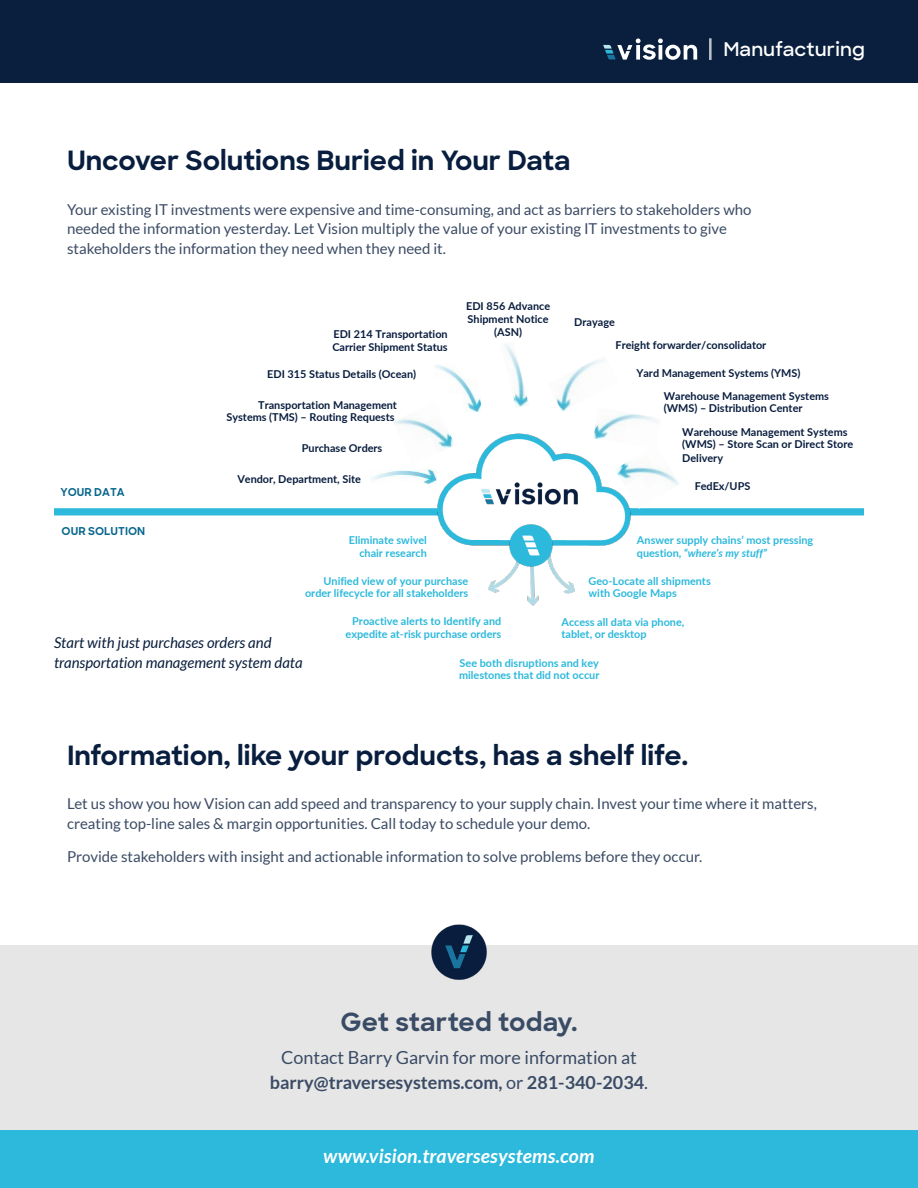
<style>
.page{position:relative;width:918px;height:1188px;background:#fff}
.page>*{position:absolute;margin:0;border:0;box-sizing:border-box;transform-origin:0 0}
.Small_section_Titles{font:700 27px "Sharp Sans";color:#091e3e}
.t1{font:700 25.5px "Sharp Sans";letter-spacing:.01em;color:#3a4b65}
.t2{font:italic 700 19.5px "Lato";letter-spacing:.01em;color:#fff}
.titles{font:600 19.2px "Sharp Sans";letter-spacing:.01em;color:#fff}
.t3{font:700 18px "Lato";color:#3a4b65}
.t4{font:18px "Lato";color:#3a4b65}
.t5{font:15px/19.5px "Lato";color:#3b4b64}
.bullet_list{font:italic 15px/19.5px "Lato";color:#0a1f3d}
.t6{font:700 10.8px/12.8px "Lato";color:#081d3e}
.t7{font:700 10.8px/12.8px "Lato";color:#2cb9dc}
.t8{font:700 10.8px "Sharp Sans";color:#08668c}
.s1{font-style:italic}
.s2{font-weight:400}
</style>
<div class="page">
<img style="left:595px;top:413px;width:61px;height:16px">
<div style="left:54px;top:508px;width:487px;height:7px;background:#2cb9dc"></div>
<div style="left:540px;top:508px;width:324px;height:7px;background:#2cb9dc"></div>
<img style="left:371px;top:470px;width:57px;height:13px">
<img style="left:435px;top:365px;width:45px;height:47px">
<img style="left:505px;top:343px;width:20px;height:65px">
<img style="left:508px;top:377px;width:8px;height:31px">
<img style="left:513px;top:343px;width:15px;height:62px">
<img style="left:394px;top:418px;width:41px;height:14px">
<img style="left:435px;top:402px;width:20px;height:27px">
<img style="left:556px;top:359px;width:48px;height:52px">
<img style="left:641px;top:468px;width:38px;height:41px">
<img style="left:641px;top:460px;width:14px;height:10px">
<img style="left:488px;top:570px;width:87px;height:36px">
<img style="left:428px;top:429px;width:213px;height:117px">
<img style="left:508px;top:521px;width:47px;height:49px">
<img style="left:479px;top:472px;width:100px;height:43px">
<div style="left:0;top:0;width:918px;height:83px;background:#0a1f3d"></div>
<hr style="left:709px;top:38px;width:3px;height:22px;background:#b8bfc9">
<svg style="left:603px;top:39px;width:94px;height:21px"></svg>
<div style="left:0;top:946px;width:918px;height:242px;background:#e6e6e6"></div>
<img style="left:428px;top:925px;width:62px;height:55px">
<div style="left:0;top:1131px;width:918px;height:57px;background:#2cb9dc"></div>
<p class="Small_section_Titles" style="left:67px;top:140px;width:505px">Uncover Solutions Buried in Your Data</p>
<p class="titles" style="left:723px;top:35px;width:143px">Manufacturing</p>
<p class="t5" style="left:67px;top:199px;width:686px">Your existing IT investments were expensive and time-consuming, and act as barriers to stakeholders who needed the information yesterday. Let Vision multiply the value of your existing IT investments to give stakeholders the information they need when they need it.</p>
<p class="t6" style="left:466px;top:299px;width:86px">EDI 856 Advance<br>Shipment Notice</p>
<p class="t6" style="left:333px;top:327px;width:116px">EDI 214 Transportation</p>
<p class="t6" style="left:494px;top:325px;width:29px">(ASN)</p>
<p class="t6" style="left:332px;top:340px;width:117px">Carrier Shipment Status</p>
<p class="t6" style="left:267px;top:367px;width:150px">EDI 315 Status Details (Ocean)</p>
<p class="t6" style="left:574px;top:315px;width:42px">Drayage</p>
<p class="t6" style="left:616px;top:339px;width:152px">Freight forwarder/consolidator</p>
<p class="t6" style="left:636px;top:366px;width:166px">Yard Management Systems (YMS)</p>
<p class="t8" style="left:60px;top:485px;width:66px">YOUR DATA</p>
<p class="t8" style="left:62px;top:523px;width:85px">OUR SOLUTION</p>
<p class="t6" style="left:226px;top:398px;width:172px;text-align:right">Transportation Management<br>Systems (TMS) – Routing Requests</p>
<p class="t6" style="left:664px;top:389px;width:167px">Warehouse Management Systems (WMS) – Distribution Center</p>
<p class="t6" style="left:302px;top:441px;width:82px">Purchase Orders</p>
<p class="t6" style="left:682px;top:425px;width:173px;line-height:13.2px">Warehouse Management Systems (WMS) – Store Scan or Direct Store<br>Delivery</p>
<p class="t6" style="left:237px;top:473px;width:125px">Vendor, Department, Site</p>
<p class="t6" style="left:695px;top:479px;width:57px">FedEx/UPS</p>
<p class="t7" style="left:349px;top:533px;width:79px;text-align:right">Eliminate swivel chair research</p>
<p class="t7" style="left:637px;top:533px;width:178px">Answer supply chains’ most pressing question, <span class="s1">“where’s my stuff”</span></p>
<p class="t7" style="left:305px;top:574px;width:165px;text-align:right">Unified view of your purchase order lifecycle for all stakeholders</p>
<p class="t7" style="left:589px;top:574px;width:124px">Geo-Locate all shipments with Google Maps</p>
<p class="bullet_list" style="left:54px;top:634px;width:250px">Start with just purchases orders and transportation management system data</p>
<p class="t7" style="left:346px;top:615px;width:157px;text-align:right">Proactive alerts to Identify and expedite at-risk purchase orders</p>
<p class="t7" style="left:561px;top:615px;width:124px">Access all data via phone, tablet, or desktop</p>
<p class="t7" style="left:459px;top:656px;width:142px">See both disruptions and key milestones that did not occur</p>
<p class="Small_section_Titles" style="left:67px;top:735px;width:623px">Information, like your products, has a shelf life.</p>
<p class="t5" style="left:67px;top:794px;width:751px">Let us show you how Vision can add speed and transparency to your supply chain. Invest your time where it matters, creating top-line sales &amp; margin opportunities. Call today to schedule your demo.</p>
<p class="t5" style="left:67px;top:847px;width:637px">Provide stakeholders with insight and actionable information to solve problems before they occur.</p>
<p class="t1" style="left:340px;top:1003px;width:239px">Get started today.</p>
<p class="t4" style="left:281px;top:1047px;width:357px">Contact Barry Garvin for more information at</p>
<p class="t3" style="left:270px;top:1072px;width:380px">barry@traversesystems.com, <span class="s2">or</span> 281-340-2034<span class="s2">.</span></p>
<p class="t2" style="left:323px;top:1145px;width:273px">www.vision.traversesystems.com</p>
</div>
